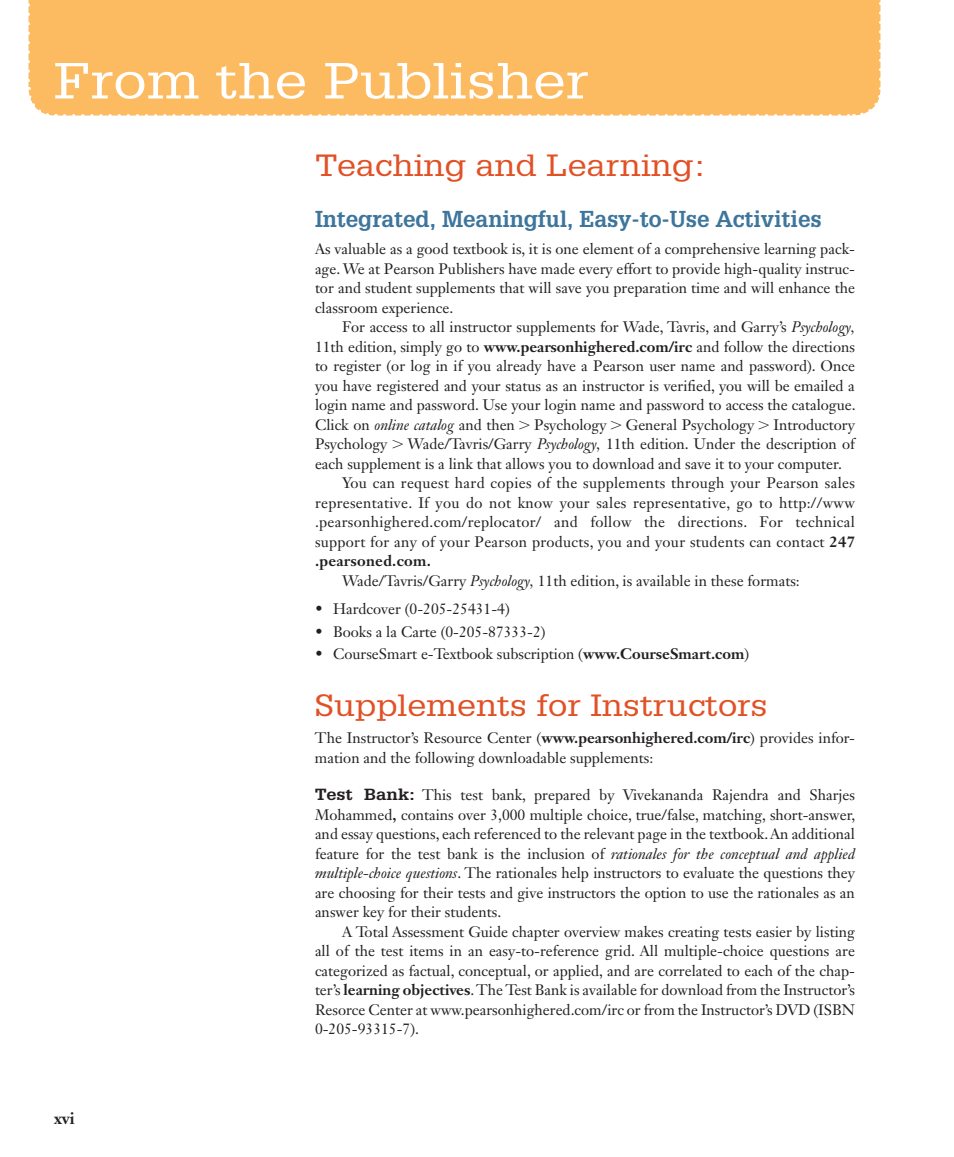
<style>
.page{position:relative;width:954px;height:1157px;background:#fff}
.page>*{position:absolute;margin:0;border:0;box-sizing:border-box;transform-origin:0 0}
.t1{font:49.5px "Glypha LT Std";color:#fff;scale:1.2 1}
.t2{font:30px "Glypha LT Std";color:#e15126;scale:1.15 1}
.t3{font:700 22.5px "Glypha LT Std";letter-spacing:-.005em;color:#3e759c}
.t4{font:700 16.5px "Janson Text LT Std";color:#231f20}
.t5{font:15px/19.5px "Janson Text LT Std";color:#231f20;text-align:justify}
.t6{font:15px "Janson Text LT Std";letter-spacing:.02em;color:#231f20}
.t7{font:700 15px "Janson Text LT Std";letter-spacing:.02em;color:#231f20}
.s1{font-style:italic}
.s2{font-weight:700}
.s3{font-family:"Pearson MATHPRO02"}
.s4{font-family:"Glypha LT Std";font-weight:700;font-size:15.75px}
</style>
<div class="page">
<div style="left:57px;top:0;width:823px;height:116px;background:#fcba61"></div>
<div style="left:64px;top:87px;width:817px;height:29px;background:#fcba61"></div>
<svg style="left:879px;top:0;width:2px;height:79px"></svg>
<svg style="left:28px;top:0;width:29px;height:116px;background:#fcbf6d"></svg>
<h1 class="t1" style="left:54px;top:51px;width:447px">From the Publisher</h1>
<p class="t4" style="left:54px;top:1108px;width:22px">xvi</p>
<h2 class="t2" style="left:315px;top:147px;width:342px">Teaching and Learning:</h2>
<h3 class="t3" style="left:315px;top:205px;width:508px">Integrated, Meaningful, Easy-to-Use Activities</h3>
<p class="t5" style="left:315px;top:239px;width:542px">As valuable as a good textbook is, it is one element of a comprehensive learning pack&shy;age. We at Pearson Publishers have made every effort to provide high-quality instruc&shy;tor and student supplements that will save you preparation time and will enhance the classroom experience.</p>
<p class="t5" style="left:342px;top:317px;width:515px">For access to all instructor supplements for Wade, Tavris, and Garry’s <span class="s1">Psychology,</span></p>
<p class="t5" style="left:315px;top:336px;width:541px">11th edition, simply go to <span class="s2">www.pearsonhighered.com/irc</span> and follow the directions</p>
<p class="t5" style="left:315px;top:356px;width:541px">to register (or log in if you already have a Pearson user name and password). Once</p>
<p class="t5" style="left:315px;top:375px;width:541px">you have registered and your status as an instructor is verified, you will be emailed a</p>
<p class="t5" style="left:315px;top:395px;width:542px">login name and password. Use your login name and password to access the catalogue.</p>
<p class="t5" style="left:315px;top:414px;width:542px">Click on <span class="s1">online catalog</span> and then <span class="s3">7</span> Psychology <span class="s3">7</span> General Psychology <span class="s3">7</span> Introductory</p>
<p class="t5" style="left:315px;top:434px;width:542px">Psychology <span class="s3">7</span> Wade/Tavris/Garry <span class="s1">Psychology,</span> 11th edition. Under the description of</p>
<p class="t5" style="left:315px;top:453px;width:528px">each supplement is a link that allows you to download and save it to your computer.</p>
<p class="t6" style="left:342px;top:473px;width:514px">You can request hard copies of the supplements through your Pearson sales</p>
<p class="t6" style="left:315px;top:493px;width:541px">representative. If you do not know your sales representative, go to http://www</p>
<p class="t6" style="left:315px;top:512px;width:541px">.pearsonhighered.com/replocator/ and follow the directions. For technical</p>
<p class="t6" style="left:315px;top:532px;width:542px">support for any of your Pearson products, you and your students can contact <span class="s2">247</span></p>
<p class="t7" style="left:315px;top:551px;width:117px">.pearsoned.com.</p>
<p class="t5" style="left:342px;top:570px;width:459px">Wade/Tavris/Garry <span class="s1">Psychology,</span> 11th edition, is available in these formats:</p>
<p class="t5" style="left:315px;top:599px;width:196px">• Hardcover (0-205-25431-4)</p>
<p class="t5" style="left:315px;top:621px;width:232px">• Books a la Carte (0-205-87333-2)</p>
<p class="t5" style="left:315px;top:644px;width:436px">• CourseSmart e-Textbook subscription (<span class="s2">www.CourseSmart.com</span>)</p>
<h2 class="t2" style="left:315px;top:687px;width:395px">Supplements for Instructors</h2>
<p class="t5" style="left:315px;top:728px;width:541px">The Instructor’s Resource Center (<span class="s2">www.pearsonhighered.com/irc</span>) provides infor&shy;mation and the following downloadable supplements:</p>
<p class="t5" style="left:315px;top:785px;width:542px"><span class="s4">Test Bank:</span> This test bank, prepared by Vivekananda Rajendra and Sharjes Mohammed<span class="s2">,</span> contains over 3,000 multiple choice, true/false, matching, short-answer, and essay questions, each referenced to the relevant page in the textbook. An additional feature for the test bank is the inclusion of <span class="s1">rationales for the conceptual and applied multiple-choice questions</span>. The rationales help instructors to evaluate the questions they are choosing for their tests and give instructors the option to use the rationales as an answer key for their students.</p>
<p class="t5" style="left:315px;top:921px;width:542px;text-indent:27px">A Total Assessment Guide chapter overview makes creating tests easier by listing all of the test items in an easy-to-reference grid. All multiple-choice questions are categorized as factual, conceptual, or applied, and are correlated to each of the chap&shy;ter’s <span class="s2">learning objectives</span>. The Test Bank is available for download from the Instructor’s Resorce Center at www.pearsonhighered.com/irc or from the Instructor’s DVD (ISBN 0-205-93315-7).</p>
</div>
